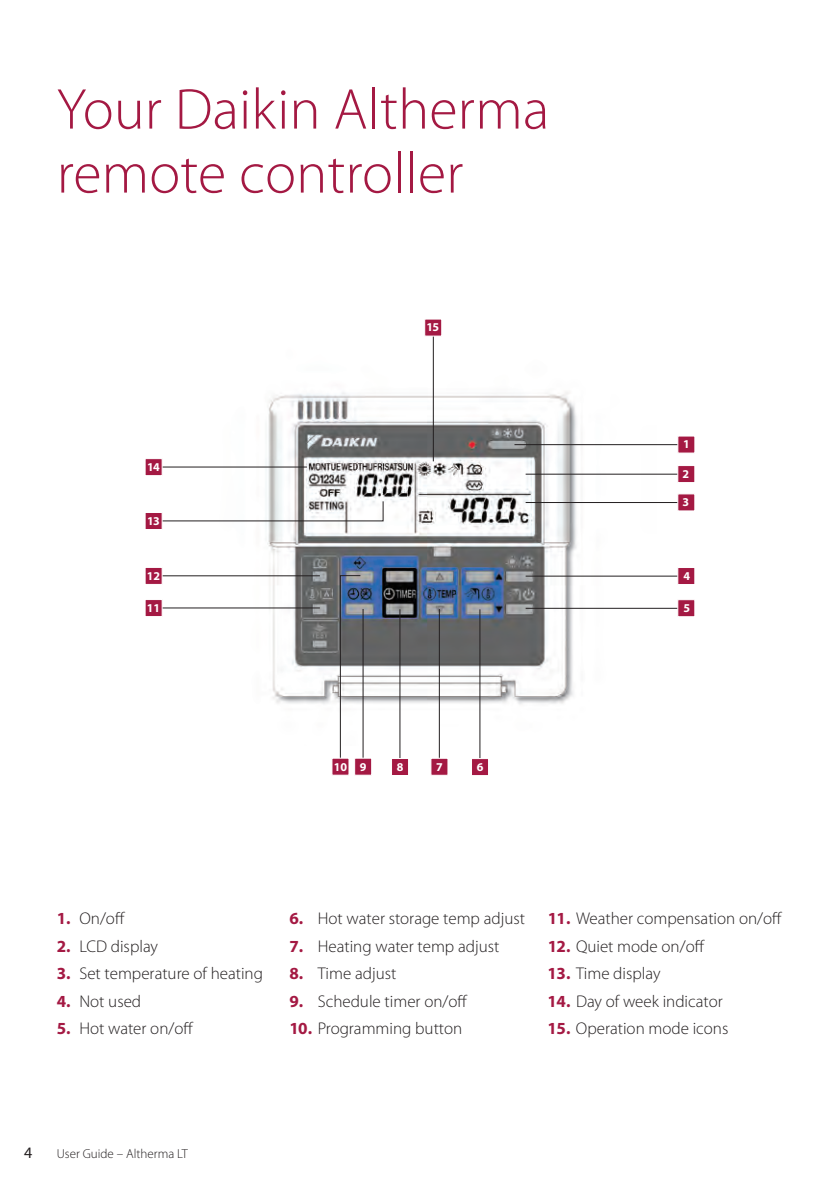
<style>
.page{position:relative;width:840px;height:1191px;background:#fff}
.page>*{position:absolute;margin:0;border:0;box-sizing:border-box;transform-origin:0 0}
.t1{font:300 58px/64px "Myriad Pro";color:#a41943}
.t2{font:300 17px "Myriad Pro";color:#231f20}
.t3{font:16px "Myriad Pro";color:#231f20}
.t4{font:300 13px "Myriad Pro";color:#231f20}
.t5{font:700 12px "Myriad Pro";letter-spacing:-.025em;color:#fff}
.s1{font-weight:700;color:#a41943}
</style>
<div class="page">
<img style="left:184px;top:342px;width:472px;height:404px">
<hr style="left:514px;top:444px;width:170px;height:1px;background:#231f20">
<hr style="left:525px;top:502px;width:162px;height:1px;background:#231f20">
<hr style="left:525px;top:474px;width:162px;height:1px;background:#231f20">
<hr style="left:525px;top:576px;width:160px;height:1px;background:#231f20">
<hr style="left:525px;top:608px;width:162px;height:1px;background:#231f20">
<div style="left:677px;top:435px;width:18px;height:18px;background:#a41943;border:1px solid #fff"></div>
<div style="left:677px;top:493px;width:18px;height:18px;background:#a41943;border:1px solid #fff"></div>
<div style="left:677px;top:465px;width:18px;height:18px;background:#a41943;border:1px solid #fff"></div>
<div style="left:677px;top:567px;width:18px;height:18px;background:#a41943;border:1px solid #fff"></div>
<div style="left:677px;top:599px;width:18px;height:18px;background:#a41943;border:1px solid #fff"></div>
<hr style="left:154px;top:575px;width:165px;height:1px;background:#231f20">
<div style="left:144px;top:567px;width:18px;height:18px;background:#a41943;border:1px solid #fff"></div>
<hr style="left:154px;top:607px;width:165px;height:1px;background:#231f20">
<div style="left:144px;top:599px;width:18px;height:18px;background:#a41943;border:1px solid #fff"></div>
<hr style="left:153px;top:466px;width:154px;height:1px;background:#231f20">
<svg style="left:162px;top:500px;width:221px;height:22px"></svg>
<div style="left:144px;top:458px;width:18px;height:18px;background:#a41943;border:1px solid #fff"></div>
<div style="left:144px;top:512px;width:18px;height:18px;background:#a41943;border:1px solid #fff"></div>
<hr style="left:432px;top:329px;width:1px;height:132px;background:#231f20">
<div style="left:424px;top:318px;width:18px;height:18px;background:#a41943;border:1px solid #fff"></div>
<hr style="left:362px;top:609px;width:1px;height:157px;background:#231f20">
<svg style="left:339px;top:575px;width:22px;height:182px"></svg>
<div style="left:354px;top:757px;width:18px;height:18px;background:#a41943;border:1px solid #fff"></div>
<div style="left:331px;top:757px;width:18px;height:18px;background:#a41943;border:1px solid #fff"></div>
<hr style="left:399px;top:609px;width:1px;height:156px;background:#231f20">
<div style="left:391px;top:758px;width:18px;height:18px;background:#a41943;border:1px solid #fff"></div>
<hr style="left:438px;top:609px;width:1px;height:153px;background:#231f20">
<div style="left:430px;top:757px;width:18px;height:18px;background:#a41943;border:1px solid #fff"></div>
<hr style="left:479px;top:609px;width:1px;height:156px;background:#231f20">
<div style="left:470px;top:758px;width:18px;height:18px;background:#a41943;border:1px solid #fff"></div>
<h1 class="t1" style="left:57px;top:78px;width:494px">Your Daikin Altherma remote controller</h1>
<p class="t5" style="left:147px;top:459px;width:14px">14</p>
<p class="t5" style="left:147px;top:513px;width:14px">13</p>
<p class="t5" style="left:147px;top:568px;width:15px">12</p>
<p class="t5" style="left:147px;top:600px;width:15px">11</p>
<p class="t5" style="left:426px;top:319px;width:14px">15</p>
<p class="t5" style="left:333px;top:759px;width:15px">10</p>
<p class="t5" style="left:396px;top:759px;width:8px">8</p>
<p class="t5" style="left:436px;top:759px;width:8px">7</p>
<p class="t5" style="left:476px;top:759px;width:8px">6</p>
<p class="t5" style="left:359px;top:759px;width:8px">9</p>
<p class="t5" style="left:682px;top:436px;width:8px">1</p>
<p class="t5" style="left:682px;top:466px;width:8px">2</p>
<p class="t5" style="left:682px;top:494px;width:8px">3</p>
<p class="t5" style="left:683px;top:568px;width:8px">4</p>
<p class="t5" style="left:683px;top:600px;width:8px">5</p>
<p class="t2" style="left:57px;top:909px;width:70px"><span class="s1">1.</span> On/off</p>
<p class="t2" style="left:289px;top:909px;width:237px"><span class="s1">6.</span> Hot water storage temp adjust</p>
<p class="t2" style="left:547px;top:909px;width:236px"><span class="s1">11.</span> Weather compensation on/off</p>
<p class="t2" style="left:57px;top:936px;width:103px"><span class="s1">2.</span> LCD display</p>
<p class="t2" style="left:289px;top:936px;width:211px"><span class="s1">7.</span> Heating water temp adjust</p>
<p class="t2" style="left:547px;top:936px;width:159px"><span class="s1">12.</span> Quiet mode on/off</p>
<p class="t2" style="left:57px;top:964px;width:208px"><span class="s1">3.</span> Set temperature of heating</p>
<p class="t2" style="left:289px;top:964px;width:108px"><span class="s1">8.</span> Time adjust</p>
<p class="t2" style="left:547px;top:964px;width:114px"><span class="s1">13.</span> Time display</p>
<p class="t2" style="left:57px;top:991px;width:86px"><span class="s1">4.</span> Not used</p>
<p class="t2" style="left:289px;top:991px;width:180px"><span class="s1">9.</span> Schedule timer on/off</p>
<p class="t2" style="left:547px;top:991px;width:176px"><span class="s1">14.</span> Day of week indicator</p>
<p class="t2" style="left:57px;top:1019px;width:138px"><span class="s1">5.</span> Hot water on/off</p>
<p class="t2" style="left:289px;top:1019px;width:174px"><span class="s1">10.</span> Programming button</p>
<p class="t2" style="left:547px;top:1019px;width:182px"><span class="s1">15.</span> Operation mode icons</p>
<p class="t3" style="left:24px;top:1142px;width:10px">4</p>
<p class="t4" style="left:57px;top:1146px;width:133px">User Guide – Altherma LT</p>
</div>
